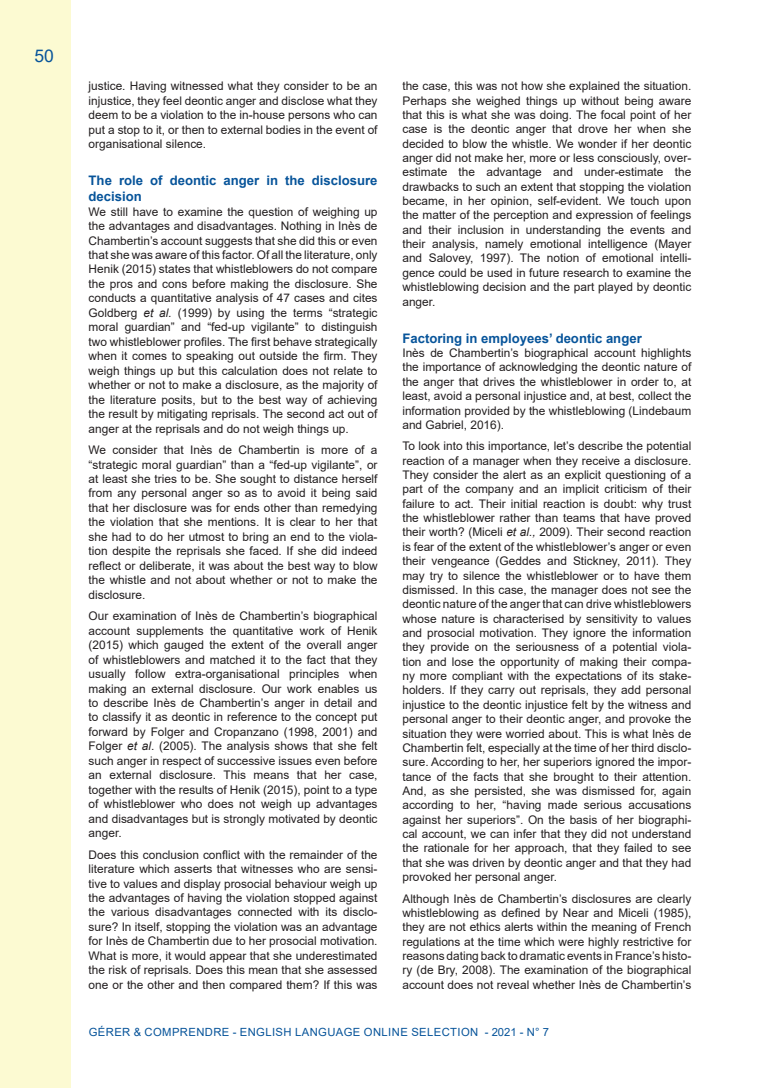
<style>
.page{position:relative;width:780px;height:1088px;background:#fff}
.page>*{position:absolute;margin:0;border:0;box-sizing:border-box;transform-origin:0 0}
.t1{font:17.5px "Arial";color:#07549a}
.Titre_2{font:700 13.12px/16px "Arial";color:#07549a}
.texte_courant{font:11.88px/14.4px "Arial";color:#231f20;text-align:justify}
.t2{font:11.25px "Arial";letter-spacing:.035em;color:#07549a}
.s1{font-style:italic}
</style>
<div class="page">
<div style="left:0;top:0;width:71px;height:1088px;background:#fcfad2"></div>
<h1 class="t1" style="left:35px;top:44px;width:21px">50</h1>
<p class="texte_courant" style="left:89px;top:79px;width:290px">justice. Having witnessed what they consider to be an injustice, they feel deontic anger and disclose what they deem to be a violation to the in-house persons who can put a stop to it, or then to external bodies in the event of organisational silence.</p>
<p class="Titre_2" style="left:89px;top:173px;width:290px">The role of deontic anger in the disclosure decision</p>
<p class="texte_courant" style="left:89px;top:204px;width:290px">We still have to examine the question of weighing up the advantages and disadvantages. Nothing in Inès de Chambertin’s account suggests that she did this or even that she was aware of this factor. Of all the literature, only Henik (2015) states that whistleblowers do not compare the pros and cons before making the disclosure. She conducts a quantitative analysis of 47 cases and cites Goldberg <span class="s1">et al.</span> (1999) by using the terms “strategic moral guardian” and “fed-up vigilante” to distinguish two whistleblower profiles. The first behave strategically when it comes to speaking out outside the firm. They weigh things up but this calculation does not relate to whether or not to make a disclosure, as the majority of the literature posits, but to the best way of achieving the result by mitigating reprisals. The second act out of anger at the reprisals and do not weigh things up.</p>
<p class="texte_courant" style="left:89px;top:442px;width:290px">We consider that Inès de Chambertin is more of a “strategic moral guardian” than a “fed-up vigilante”, or at least she tries to be. She sought to distance herself from any personal anger so as to avoid it being said that her disclosure was for ends other than remedying the violation that she mentions. It is clear to her that she had to do her utmost to bring an end to the viola&shy;tion despite the reprisals she faced. If she did indeed reflect or deliberate, it was about the best way to blow the whistle and not about whether or not to make the disclosure.</p>
<p class="texte_courant" style="left:89px;top:609px;width:290px">Our examination of Inès de Chambertin’s biographical account supplements the quantitative work of Henik (2015) which gauged the extent of the overall anger of whistleblowers and matched it to the fact that they usually follow extra-organisational principles when making an external disclosure. Our work enables us to describe Inès de Chambertin’s anger in detail and to classify it as deontic in reference to the concept put forward by Folger and Cropanzano (1998, 2001) and Folger <span class="s1">et al</span>. (2005). The analysis shows that she felt such anger in respect of successive issues even before an external disclosure. This means that her case, together with the results of Henik (2015), point to a type of whistleblower who does not weigh up advantages and disadvantages but is strongly motivated by deontic anger.</p>
<p class="texte_courant" style="left:89px;top:847px;width:290px">Does this conclusion conflict with the remainder of the literature which asserts that witnesses who are sensi&shy;tive to values and display prosocial behaviour weigh up the advantages of having the violation stopped against the various disadvantages connected with its disclo&shy;sure? In itself, stopping the violation was an advantage for Inès de Chambertin due to her prosocial motivation.<br>What is more, it would appear that she underestimated the risk of reprisals. Does this mean that she assessed one or the other and then compared them? If this was</p>
<p class="texte_courant" style="left:402px;top:79px;width:290px">the case, this was not how she explained the situation.<br>Perhaps she weighed things up without being aware that this is what she was doing. The focal point of her case is the deontic anger that drove her when she decided to blow the whistle. We wonder if her deontic anger did not make her, more or less consciously, over&shy;estimate the advantage and under-estimate the drawbacks to such an extent that stopping the violation became, in her opinion, self-evident. We touch upon the matter of the perception and expression of feelings and their inclusion in understanding the events and their analysis, namely emotional intelligence (Mayer and Salovey, 1997). The notion of emotional intelli&shy;gence could be used in future research to examine the whistleblowing decision and the part played by deontic anger.</p>
<p class="Titre_2" style="left:402px;top:330px;width:241px">Factoring in employees’ deontic anger</p>
<p class="texte_courant" style="left:402px;top:346px;width:290px">Inès de Chambertin’s biographical account highlights the importance of acknowledging the deontic nature of the anger that drives the whistleblower in order to, at least, avoid a personal injustice and, at best, collect the information provided by the whistleblowing (Lindebaum and Gabriel, 2016).</p>
<p class="texte_courant" style="left:402px;top:439px;width:290px">To look into this importance, let’s describe the potential reaction of a manager when they receive a disclosure.<br>They consider the alert as an explicit questioning of a part of the company and an implicit criticism of their failure to act. Their initial reaction is doubt: why trust the whistleblower rather than teams that have proved their worth? (Miceli <span class="s1">et al.,</span> 2009). Their second reaction is fear of the extent of the whistleblower’s anger or even their vengeance (Geddes and Stickney, 2011). They may try to silence the whistleblower or to have them dismissed. In this case, the manager does not see the deontic nature of the anger that can drive whistleblowers whose nature is characterised by sensitivity to values and prosocial motivation. They ignore the information they provide on the seriousness of a potential viola&shy;tion and lose the opportunity of making their compa&shy;ny more compliant with the expectations of its stake&shy;holders. If they carry out reprisals, they add personal injustice to the deontic injustice felt by the witness and personal anger to their deontic anger, and provoke the situation they were worried about. This is what Inès de Chambertin felt, especially at the time of her third disclo&shy;sure. According to her, her superiors ignored the impor&shy;tance of the facts that she brought to their attention.<br>And, as she persisted, she was dismissed for, again according to her, “having made serious accusations against her superiors”. On the basis of her biographi&shy;cal account, we can infer that they did not understand the rationale for her approach, that they failed to see that she was driven by deontic anger and that they had provoked her personal anger.</p>
<p class="texte_courant" style="left:402px;top:891px;width:290px">Although Inès de Chambertin’s disclosures are clearly whistleblowing as defined by Near and Miceli (1985), they are not ethics alerts within the meaning of French regulations at the time which were highly restrictive for reasons dating back to dramatic events in France’s histo&shy;ry (de Bry, 2008). The examination of the biographical account does not reveal whether Inès de Chambertin’s</p>
<p class="t2" style="left:89px;top:1024px;width:462px">GÉRER &amp; COMPRENDRE - ENGLISH LANGUAGE ONLINE SELECTION - 2021 - N° 7</p>
</div>
